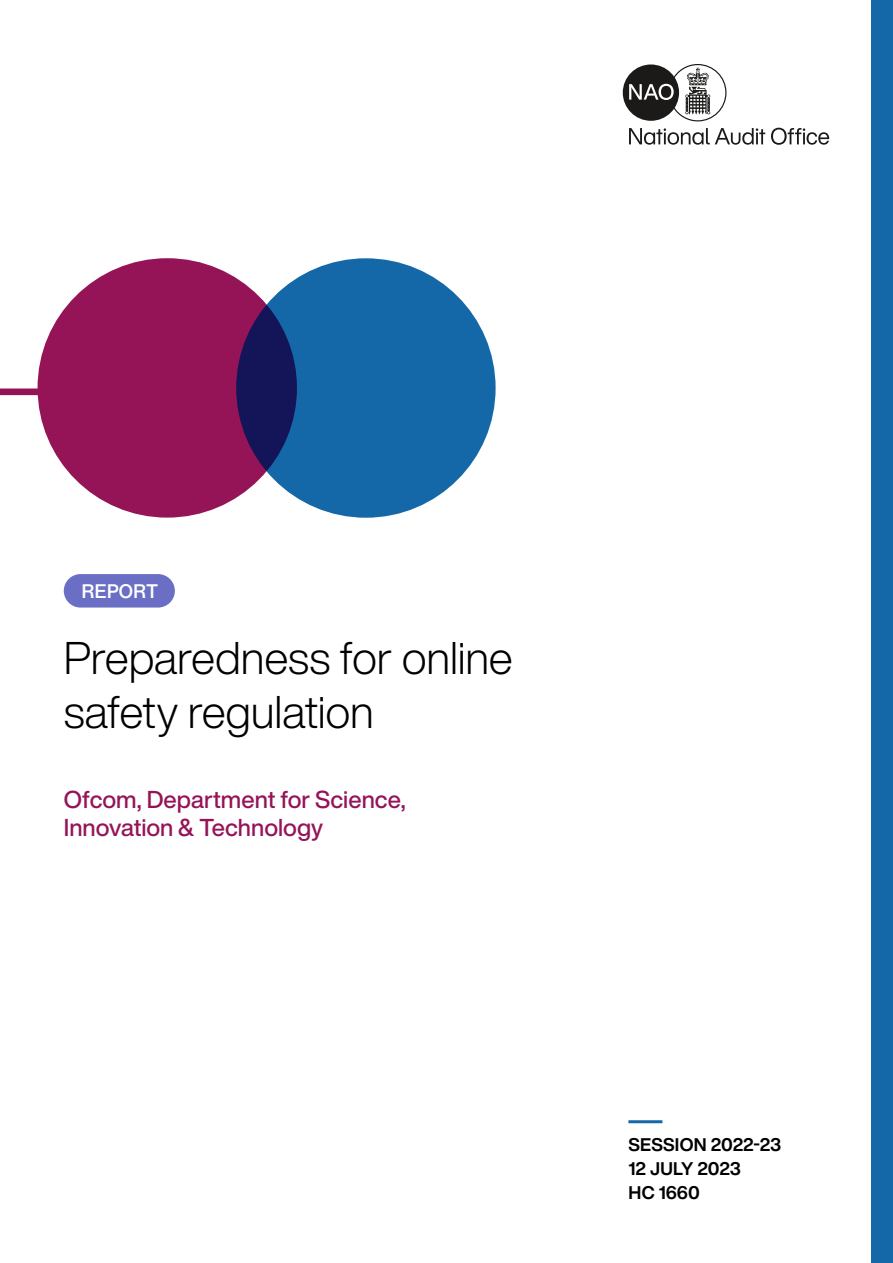
<style>
.page{position:relative;width:893px;height:1263px;background:#fff}
.page>*{position:absolute;margin:0;border:0;box-sizing:border-box;transform-origin:0 0}
.NEW_2021_cover_title{font:300 45px/54px "Helvetica Now Display";letter-spacing:-.005em;color:#000}
.NEW_2021_Dept_name{font:500 24px/28.5px "Helvetica Now Display";color:#951458}
.t1{font:500 19.35px "Helvetica Now Text";letter-spacing:-.02em;color:#fff}
.t2{font:700 18px/24px "Helvetica Now Display";color:#000}
</style>
<div class="page">
<svg style="left:629px;top:128px;width:136px;height:17px"></svg>
<svg style="left:771px;top:128px;width:58px;height:17px"></svg>
<svg style="left:623px;top:64px;width:104px;height:58px"></svg>
<div style="left:236px;top:258px;width:260px;height:260px;background:#1468a8;border-radius:50%"></div>
<div style="left:38px;top:258px;width:259px;height:260px;background:#951458;border-radius:50%"></div>
<div style="left:0;top:388px;width:98px;height:7px;background:#951458"></div>
<hr style="left:628px;top:1120px;width:34px;height:3px;background:#1468a8">
<div style="left:872px;top:0;width:21px;height:1263px;background:#1468a8"></div>
<svg style="left:64px;top:574px;width:111px;height:33px"></svg>
<div style="left:64px;top:574px;width:111px;height:33px;background:#6a6ec5;border-radius:17px"></div>
<p class="t1" style="left:82px;top:576px;width:78px">REPORT</p>
<h1 class="NEW_2021_cover_title" style="left:64px;top:631px;width:451px">Preparedness for online safety regulation</h1>
<p class="NEW_2021_Dept_name" style="left:64px;top:785px;width:343px">Ofcom, Department for Science,<br>Innovation &amp; Technology</p>
<p class="t2" style="left:628px;top:1133px;width:154px">SESSION 2022-23<br>12 JULY 2023<br>HC 1660</p>
</div>
